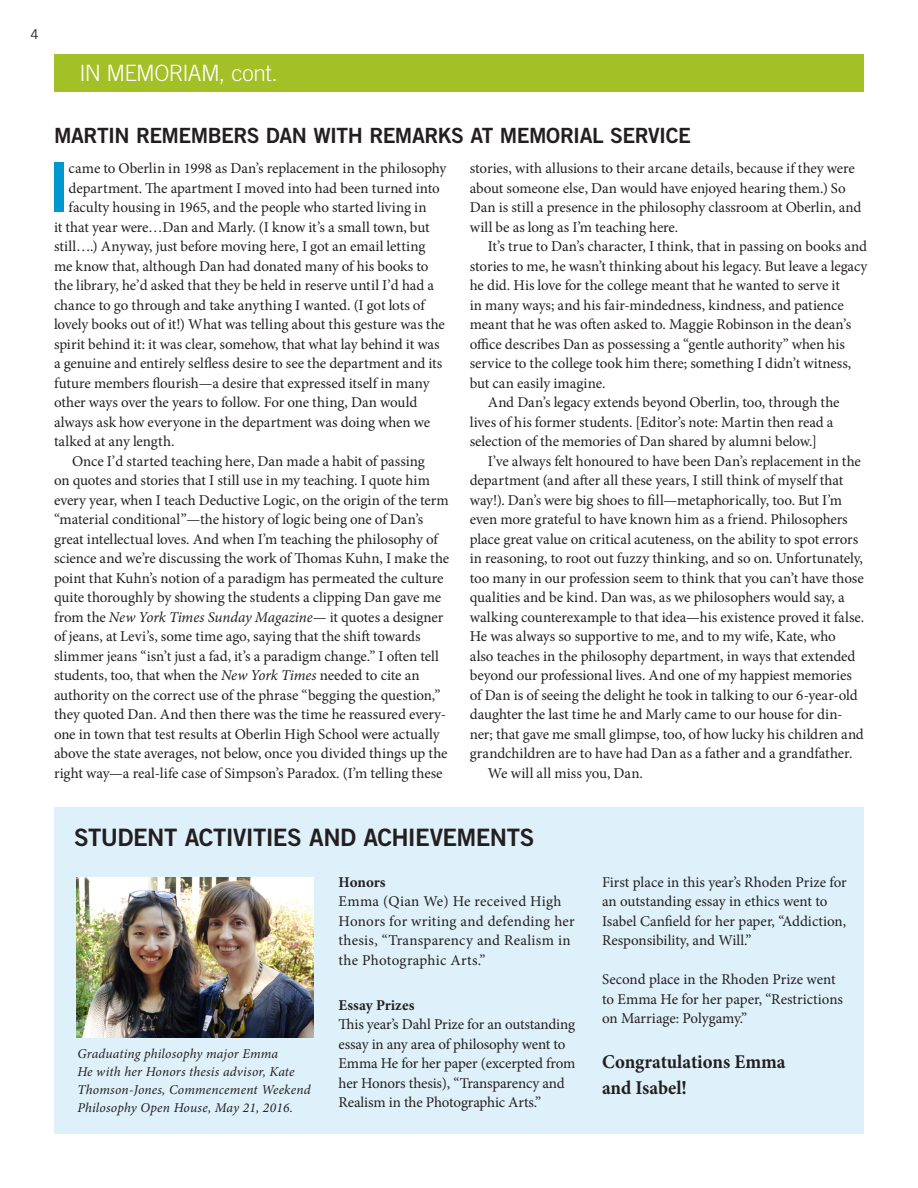
<style>
.page{position:relative;width:918px;height:1188px;background:#fff}
.page>*{position:absolute;margin:0;border:0;box-sizing:border-box;transform-origin:0 0}
.t1{font:69px "Trade Gothic LT Std Bd 2";color:#0096ce;scale:.96 1}
.t2{font:24px "Trade Gothic LT Std Bd 2";letter-spacing:-.025em;color:#231f20}
.t3{font:300 22.5px "Trade Gothic LT Std";letter-spacing:-.03em;color:#fff}
.t4{font:21px "Trade Gothic LT Std Bd 2";letter-spacing:-.03em;color:#231f20}
.minion_no_indents{font:700 19.5px/25.5px "Minion Pro";color:#231f20;scale:.96 1}
.minion_no_indents-2{font:15px/19.5px "Minion Pro";letter-spacing:-.005em;color:#231f20}
.minion_no_indents-3{font:15px/19.5px "Minion Pro";letter-spacing:.015em;color:#231f20}
.minion_no_indents-4{font:700 15px "Minion Pro";color:#231f20}
.minion_no_indents-5{font:700 15px "Minion Pro";color:#231f20;scale:.96 1}
.t5{font:italic 13.5px/18px "Minion Pro";letter-spacing:.015em;color:#231f20}
.t6{font:13.5px "Trade Gothic LT Std";color:#231f20}
.s1{font-style:italic}
</style>
<div class="page">
<div style="left:54px;top:54px;width:810px;height:37px;background:#a3c027"></div>
<div style="left:54px;top:808px;width:810px;height:326px;background:#def0f9"></div>
<img style="left:76px;top:878px;width:238px;height:160px">
<p class="t6" style="left:31px;top:26px;width:10px">4</p>
<p class="t3" style="left:80px;top:60px;width:200px">IN MEMORIAM, cont.</p>
<p class="t4" style="left:54px;top:122px;width:638px">MARTIN REMEMBERS DAN WITH REMARKS AT MEMORIAL SERVICE</p>
<p class="t1" style="left:48px;top:145px;width:24px">I</p>
<p class="minion_no_indents-2" style="left:69px;top:159px;width:379px">came to Oberlin in 1998 as Dan’s replacement in the philosophy</p>
<p class="minion_no_indents-2" style="left:69px;top:178px;width:373px">department. The apartment I moved into had been turned into</p>
<p class="minion_no_indents-2" style="left:69px;top:198px;width:359px">faculty housing in 1965, and the people who started living in</p>
<p class="minion_no_indents-2" style="left:54px;top:217px;width:377px">it that year were…Dan and Marly. (I know it’s a small town, but</p>
<p class="minion_no_indents-2" style="left:54px;top:237px;width:373px">still….) Anyway, just before moving here, I got an email letting</p>
<p class="minion_no_indents-2" style="left:54px;top:256px;width:376px">me know that, although Dan had donated many of his books to</p>
<p class="minion_no_indents-2" style="left:54px;top:276px;width:382px">the library, he’d asked that they be held in reserve until I’d had a</p>
<p class="minion_no_indents-2" style="left:54px;top:295px;width:372px">chance to go through and take anything I wanted. (I got lots of</p>
<p class="minion_no_indents-2" style="left:54px;top:315px;width:392px">lovely books out of it!) What was telling about this gesture was the</p>
<p class="minion_no_indents-2" style="left:54px;top:334px;width:387px">spirit behind it: it was clear, somehow, that what lay behind it was</p>
<p class="minion_no_indents-2" style="left:54px;top:354px;width:390px">a genuine and entirely selfless desire to see the department and its</p>
<p class="minion_no_indents-2" style="left:54px;top:373px;width:377px">future members flourish—a desire that expressed itself in many</p>
<p class="minion_no_indents-2" style="left:54px;top:393px;width:365px">other ways over the years to follow. For one thing, Dan would</p>
<p class="minion_no_indents-2" style="left:54px;top:412px;width:378px">always ask how everyone in the department was doing when we</p>
<p class="minion_no_indents-2" style="left:54px;top:432px;width:122px">talked at any length.</p>
<p class="minion_no_indents-2" style="left:54px;top:451px;width:397px;text-indent:18px">Once I’d started teaching here, Dan made a habit of passing<br>on quotes and stories that I still use in my teaching. I quote him every year, when I teach Deductive Logic, on the origin of the term “material conditional”—the history of logic being one of Dan’s great intellectual loves. And when I’m teaching the philosophy of science and we’re discussing the work of Thomas Kuhn, I make the point that Kuhn’s notion of a paradigm has permeated the culture quite thoroughly by showing the students a clipping Dan gave me from the <span class="s1">New York Times Sunday Magazine</span>— it quotes a designer of jeans, at Levi’s, some time ago, saying that the shift towards slimmer jeans “isn’t just a fad, it’s a paradigm change.” I often tell students, too, that when the <span class="s1">New York Times</span> needed to cite an authority on the correct use of the phrase “begging the question,” they quoted Dan. And then there was the time he reassured every&shy;one in town that test results at Oberlin High School were actually above the state averages, not below, once you divided things up the right way—a real-life case of Simpson’s Paradox. (I’m telling these</p>
<p class="minion_no_indents-2" style="left:470px;top:159px;width:393px">stories, with allusions to their arcane details, because if they were about someone else, Dan would have enjoyed hearing them.) So Dan is still a presence in the philosophy classroom at Oberlin, and will be as long as I’m teaching here.</p>
<p class="minion_no_indents-2" style="left:470px;top:237px;width:399px;text-indent:18px">It’s true to Dan’s character, I think, that in passing on books and stories to me, he wasn’t thinking about his legacy. But leave a legacy he did. His love for the college meant that he wanted to serve it<br>in many ways; and his fair-mindedness, kindness, and patience meant that he was often asked to. Maggie Robinson in the dean’s office describes Dan as possessing a “gentle authority” when his service to the college took him there; something I didn’t witness, but can easily imagine.</p>
<p class="minion_no_indents-2" style="left:470px;top:393px;width:371px;text-indent:18px">And Dan’s legacy extends beyond Oberlin, too, through the lives of his former students. [Editor’s note: Martin then read a selection of the memories of Dan shared by alumni below.]</p>
<p class="minion_no_indents-2" style="left:470px;top:451px;width:396px;text-indent:18px">I’ve always felt honoured to have been Dan’s replacement in the department (and after all these years, I still think of myself that way!). Dan’s were big shoes to fill—metaphorically, too. But I’m even more grateful to have known him as a friend. Philosophers place great value on critical acuteness, on the ability to spot errors in reasoning, to root out fuzzy thinking, and so on. Unfortunately, too many in our profession seem to think that you can’t have those qualities and be kind. Dan was, as we philosophers would say, a walking counterexample to that idea—his existence proved it false.<br>He was always so supportive to me, and to my wife, Kate, who<br>also teaches in the philosophy department, in ways that extended beyond our professional lives. And one of my happiest memories of Dan is of seeing the delight he took in talking to our 6-year-old daughter the last time he and Marly came to our house for din&shy;ner; that gave me small glimpse, too, of how lucky his children and grandchildren are to have had Dan as a father and a grandfather.</p>
<p class="minion_no_indents-2" style="left:488px;top:763px;width:157px">We will all miss you, Dan.</p>
<p class="t2" style="left:74px;top:822px;width:462px">STUDENT ACTIVITIES AND ACHIEVEMENTS</p>
<p class="minion_no_indents-5" style="left:339px;top:872px;width:50px">Honors</p>
<p class="minion_no_indents-3" style="left:339px;top:892px;width:238px">Emma (Qian We) He received High<br>Honors for writing and defending her thesis, “Transparency and Realism in the Photographic Arts.”</p>
<p class="minion_no_indents-4" style="left:339px;top:995px;width:77px">Essay Prizes</p>
<p class="minion_no_indents-2" style="left:339px;top:1015px;width:238px">This year’s Dahl Prize for an outstanding essay in any area of philosophy went to Emma He for her paper (excerpted from her Honors thesis), “Transparency and Realism in the Photographic Arts.”</p>
<p class="t5" style="left:77px;top:1044px;width:235px">Graduating philosophy major Emma<br>He with her Honors thesis advisor, Kate Thomson-Jones, Commencement Weekend Philosophy Open House, May 21, 2016.</p>
<p class="minion_no_indents-2" style="left:602px;top:872px;width:246px">First place in this year’s Rhoden Prize for an outstanding essay in ethics went to Isabel Canfield for her paper, “Addiction, Responsibility, and Will.”</p>
<p class="minion_no_indents-2" style="left:602px;top:970px;width:242px">Second place in the Rhoden Prize went to Emma He for her paper, “Restrictions on Marriage: Polygamy.”</p>
<p class="minion_no_indents" style="left:602px;top:1049px;width:193px">Congratulations Emma and Isabel!</p>
</div>
